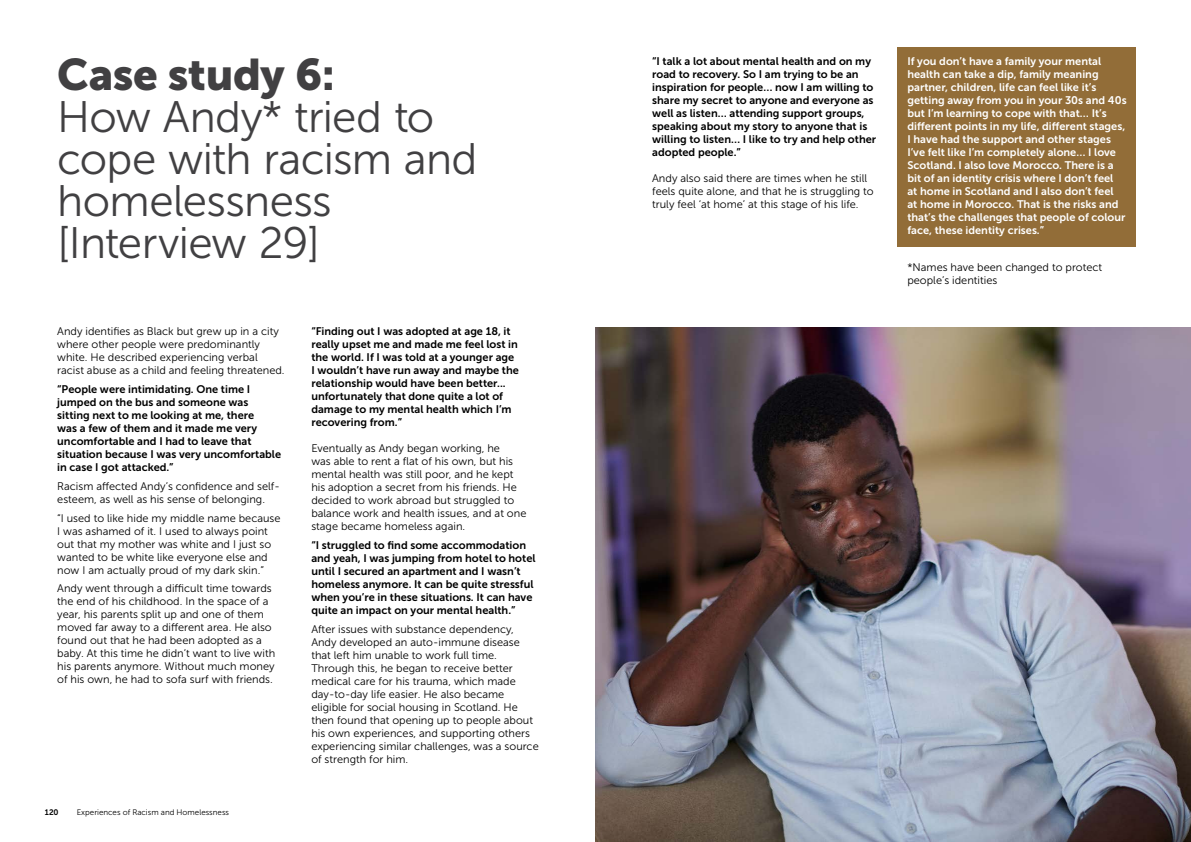
<style>
.page{position:relative;width:1191px;height:842px;background:#fff}
.page>*{position:absolute;margin:0;border:0;box-sizing:border-box;transform-origin:0 0}
.Page_title{font:44px/42px "Museo Sans 300";letter-spacing:-.015em;color:#414042}
.t1{font:11px/13px "Museo Sans 300";color:#000}
.t2{font:11px/13px "Museo Sans 700";color:#000}
.t3{font:11px/13px "Museo Sans 700";color:#fff}
.t4{font:8px "Museo Sans 300";color:#000}
.t5{font:8px "Museo Sans 700";color:#000}
.s1{font-family:"Museo Sans 900"}
</style>
<div class="page">
<img style="left:595px;top:327px;width:596px;height:515px">
<div style="left:897px;top:47px;width:239px;height:200px;background:#926d38"></div>
<p class="Page_title" style="left:57px;top:54px;width:422px"><span class="s1">Case study 6:<br></span>How Andy* tried to cope with racism and homelessness [Interview 29]</p>
<p class="t2" style="left:652px;top:55px;width:225px">“I talk a lot about mental health and on my road to recovery. So I am trying to be an inspiration for people… now I am willing to share my secret to anyone and everyone as well as listen… attending support groups, speaking about my story to anyone that is willing to listen… I like to try and help other adopted people.”</p>
<p class="t1" style="left:652px;top:172px;width:223px">Andy also said there are times when he still feels quite alone, and that he is struggling to truly feel ‘at home’ at this stage of his life.</p>
<p class="t1" style="left:57px;top:325px;width:229px">Andy identifies as Black but grew up in a city where other people were predominantly white. He described experiencing verbal racist abuse as a child and feeling threatened.</p>
<p class="t2" style="left:57px;top:383px;width:225px">“People were intimidating. One time I jumped on the bus and someone was sitting next to me looking at me, there<br>was a few of them and it made me very uncomfortable and I had to leave that situation because I was very uncomfortable in case I got attacked.”</p>
<p class="t1" style="left:57px;top:480px;width:224px">Racism affected Andy’s confidence and self&shy;esteem, as well as his sense of belonging.</p>
<p class="t1" style="left:57px;top:511px;width:225px">“I used to like hide my middle name because I was ashamed of it. I used to always point out that my mother was white and I just so wanted to be white like everyone else and now I am actually proud of my dark skin.”</p>
<p class="t1" style="left:57px;top:582px;width:219px">Andy went through a difficult time towards the end of his childhood. In the space of a year, his parents split up and one of them moved far away to a different area. He also found out that he had been adopted as a baby. At this time he didn’t want to live with his parents anymore. Without much money of his own, he had to sofa surf with friends.</p>
<p class="t5" style="left:45px;top:808px;width:15px">120</p>
<p class="t4" style="left:77px;top:808px;width:154px">Experiences of Racism and Homelessness</p>
<p class="t2" style="left:311px;top:325px;width:209px">“Finding out I was adopted at age 18, it really upset me and made me feel lost in the world. If I was told at a younger age I wouldn’t have run away and maybe the relationship would have been better... unfortunately that done quite a lot of damage to my mental health which I’m recovering from.”</p>
<p class="t1" style="left:311px;top:442px;width:217px">Eventually as Andy began working, he<br>was able to rent a flat of his own, but his mental health was still poor, and he kept his adoption a secret from his friends. He decided to work abroad but struggled to balance work and health issues, and at one stage became homeless again.</p>
<p class="t2" style="left:311px;top:539px;width:226px">“I struggled to find some accommodation and yeah, I was jumping from hotel to hotel until I secured an apartment and I wasn’t homeless anymore. It can be quite stressful when you’re in these situations. It can have quite an impact on your mental health.”</p>
<p class="t1" style="left:311px;top:623px;width:229px">After issues with substance dependency, Andy developed an auto-immune disease that left him unable to work full time.<br>Through this, he began to receive better medical care for his trauma, which made day-to-day life easier. He also became eligible for social housing in Scotland. He then found that opening up to people about his own experiences, and supporting others experiencing similar challenges, was a source of strength for him.</p>
<p class="t3" style="left:907px;top:55px;width:221px">If you don’t have a family your mental health can take a dip, family meaning partner, children, life can feel like it’s getting away from you in your 30s and 40s but I’m learning to cope with that… It’s different points in my life, different stages, I have had the support and other stages I’ve felt like I’m completely alone… I love Scotland. I also love Morocco. There is a bit of an identity crisis where I don’t feel<br>at home in Scotland and I also don’t feel<br>at home in Morocco. That is the risks and that’s the challenges that people of colour face, these identity crises.”</p>
<p class="t1" style="left:907px;top:261px;width:196px">*Names have been changed to protect people’s identities</p>
</div>
